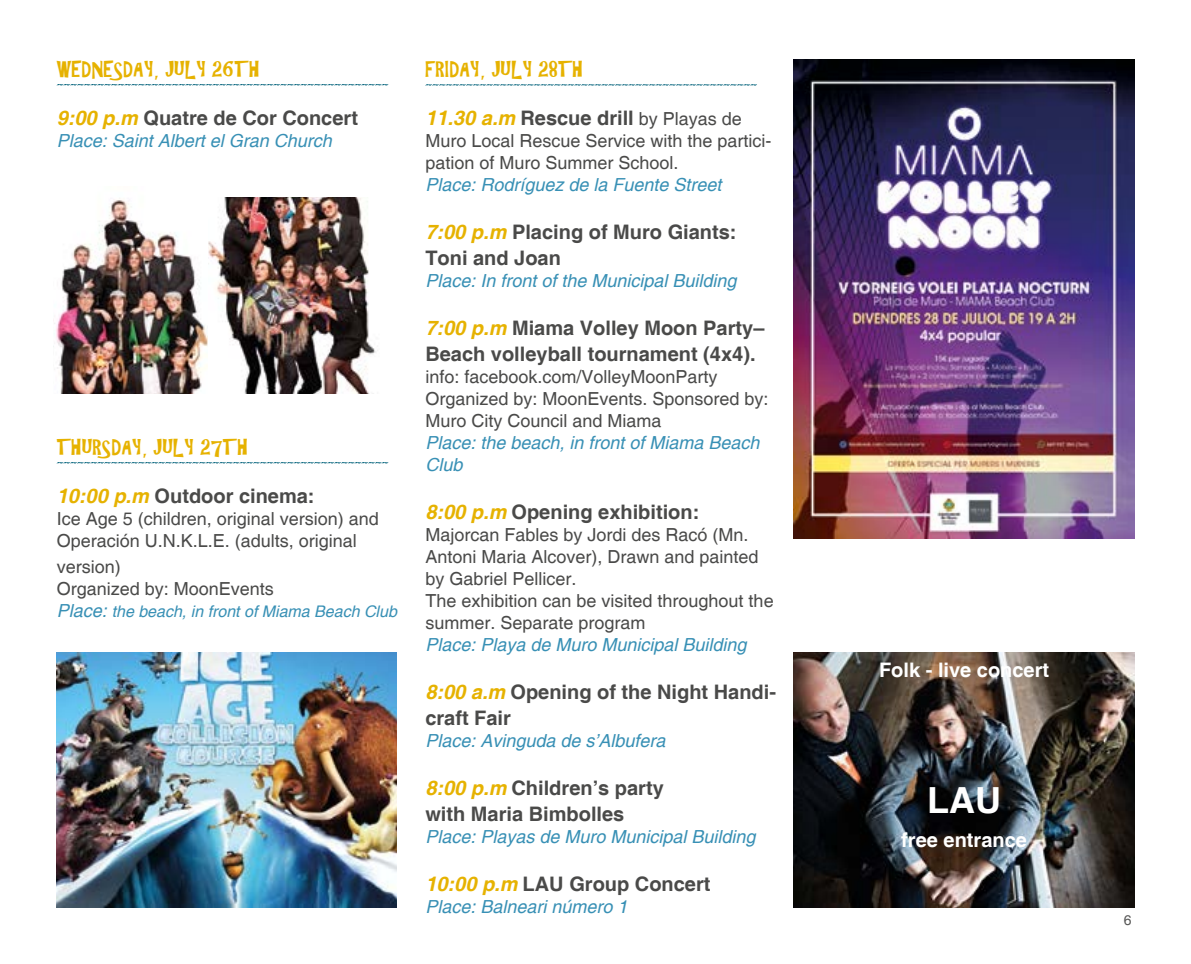
<style>
.page{position:relative;width:1191px;height:964px;background:#fff}
.page>*{position:absolute;margin:0;border:0;box-sizing:border-box;transform-origin:0 0}
.t1{font:700 36px "Helvetica";color:#fff}
.t2{font:700 20px/26px "Helvetica";color:#4a4a49}
.t3{font:20px "ARCHRISTY";color:#e6b200}
.t4{font:700 20px "Helvetica";color:#fff}
.t5{font:18px/22px "Helvetica";color:#4a4a49}
.t6{font:italic 18px/22px "Helvetica";color:#3890b5}
.t7{font:italic 16px "Helvetica";color:#3890b5}
.t8{font:14px "Helvetica";color:#575756}
.s1{font-style:italic;color:#e6b200}
.s2{font-size:18px}
.s3{font-weight:400;font-size:18px}
</style>
<div class="page">
<img style="left:53px;top:200px;width:155px;height:193px">
<img style="left:794px;top:60px;width:340px;height:478px">
<img style="left:794px;top:652px;width:340px;height:255px">
<img style="left:208px;top:197px;width:168px;height:196px">
<img style="left:57px;top:652px;width:340px;height:255px">
<svg style="left:57px;top:84px;width:331px;height:1px"></svg>
<svg style="left:425px;top:84px;width:332px;height:2px"></svg>
<svg style="left:57px;top:462px;width:331px;height:1px"></svg>
<p class="t3" style="left:57px;top:57px;width:204px">WEDNESDAY, JULY 26TH</p>
<p class="t2" style="left:57px;top:106px;width:303px"><span class="s1">9:00 p.m</span> Quatre de Cor Concert</p>
<p class="t6" style="left:57px;top:130px;width:277px">Place: Saint Albert el Gran Church</p>
<p class="t3" style="left:57px;top:435px;width:193px">THURSDAY, JULY 27TH</p>
<p class="t2" style="left:57px;top:484px;width:259px"><span class="s1">10:00 p.m</span> Outdoor cinema:</p>
<p class="t5" style="left:57px;top:508px;width:324px">Ice Age 5 (children, original version) and<br>Operación U.N.K.L.E. (adults, original</p>
<p class="t5" style="left:57px;top:556px;width:219px">version)<br>Organized by: MoonEvents</p>
<p class="t7" style="left:57px;top:602px;width:342px"><span class="s2">Place:</span> the beach, in front of Miama Beach Club</p>
<p class="t3" style="left:425px;top:57px;width:159px">FRIDAY, JULY 28TH</p>
<p class="t2" style="left:425px;top:106px;width:318px"><span class="s1">11.30 a.m</span> Rescue drill <span class="s3">by Playas de</span></p>
<p class="t5" style="left:425px;top:130px;width:348px">Muro Local Rescue Service with the partici&shy;pation of Muro Summer School.</p>
<p class="t6" style="left:425px;top:174px;width:298px">Place: Rodríguez de la Fuente Street</p>
<p class="t2" style="left:425px;top:220px;width:313px"><span class="s1">7:00 p.m</span> Placing of Muro Giants:<br>Toni and Joan</p>
<p class="t6" style="left:425px;top:270px;width:313px">Place: In front of the Municipal Building</p>
<p class="t2" style="left:425px;top:316px;width:340px"><span class="s1">7:00 p.m</span> Miama Volley Moon Party–<br>Beach volleyball tournament (4x4).</p>
<p class="t5" style="left:425px;top:366px;width:345px">info: facebook.com/VolleyMoonParty<br>Organized by: MoonEvents. Sponsored by:<br>Muro City Council and Miama</p>
<p class="t6" style="left:425px;top:432px;width:336px">Place: the beach, in front of Miama Beach<br>Club</p>
<p class="t2" style="left:425px;top:500px;width:275px"><span class="s1">8:00 p.m</span> Opening exhibition:</p>
<p class="t5" style="left:425px;top:524px;width:350px">Majorcan Fables by Jordi des Racó (Mn.<br>Antoni Maria Alcover), Drawn and painted by Gabriel Pellicer.<br>The exhibition can be visited throughout the summer. Separate program</p>
<p class="t6" style="left:425px;top:634px;width:323px">Place: Playa de Muro Municipal Building</p>
<p class="t2" style="left:425px;top:680px;width:352px"><span class="s1">8:00 a.m</span> Opening of the Night Handi&shy;craft Fair</p>
<p class="t6" style="left:425px;top:730px;width:242px">Place: Avinguda de s’Albufera</p>
<p class="t2" style="left:425px;top:776px;width:240px"><span class="s1">8:00 p.m</span> Children’s party with Maria Bimbolles</p>
<p class="t6" style="left:425px;top:826px;width:332px">Place: Playas de Muro Municipal Building</p>
<p class="t2" style="left:425px;top:872px;width:287px"><span class="s1">10:00 p.m</span> LAU Group Concert</p>
<p class="t6" style="left:425px;top:896px;width:204px">Place: Balneari número 1</p>
<p class="t4" style="left:879px;top:657px;width:172px">Folk - live concert</p>
<h1 class="t1" style="left:927px;top:778px;width:75px">LAU</h1>
<p class="t4" style="left:901px;top:827px;width:127px">free entrance</p>
<p class="t8" style="left:1123px;top:912px;width:9px">6</p>
</div>
